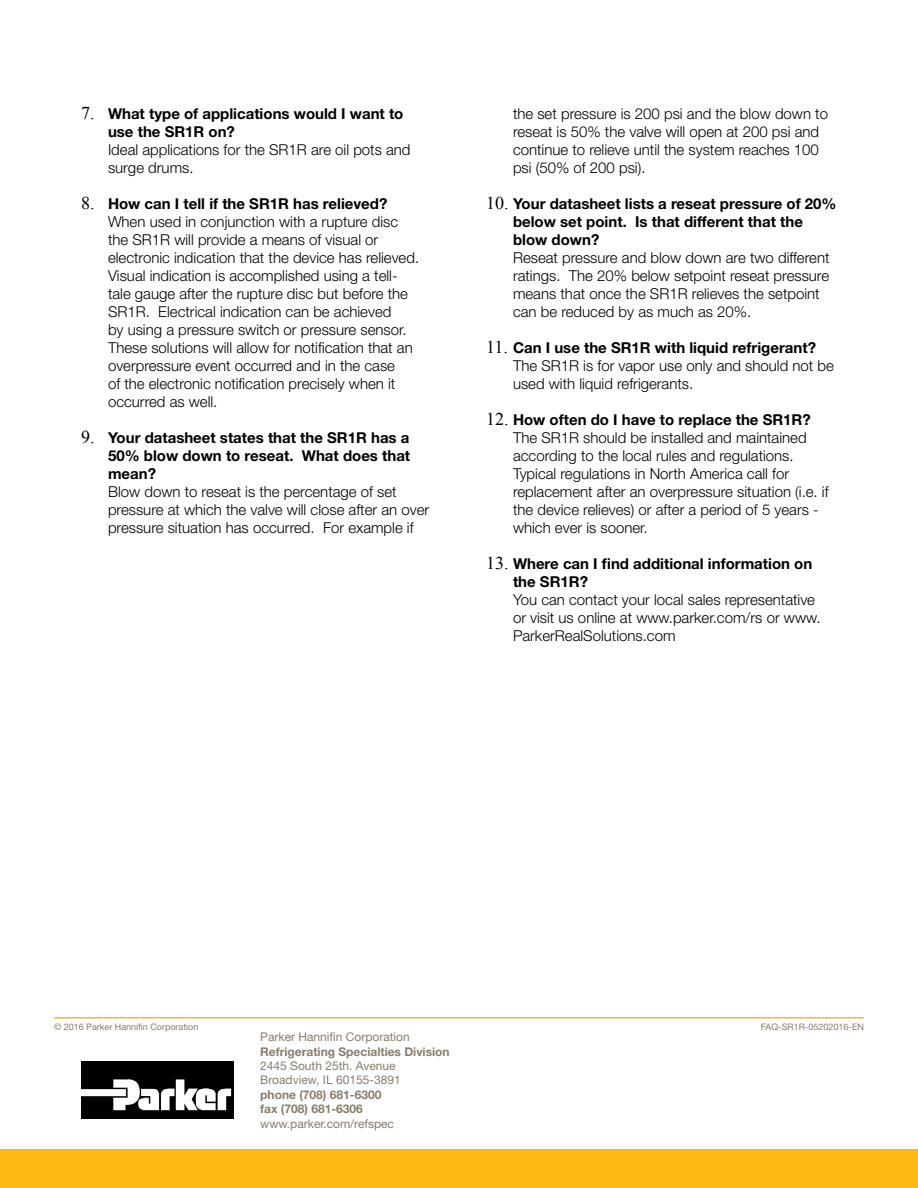
<style>
.page{position:relative;width:918px;height:1188px;background:#fff}
.page>*{position:absolute;margin:0;border:0;box-sizing:border-box;transform-origin:0 0}
.t1{font:300 15px/18px "Helvetica Neue LT Std";color:#000}
.t2{font:700 15px/18px "Helvetica Neue LT Std";color:#000}
.t3{font:12px/14.4px "Helvetica Neue LT Std";color:#887d6e}
.t4{font:700 12px/14.4px "Helvetica Neue LT Std";color:#887d6e}
.t5{font:9px "Helvetica Neue LT Std";color:#887d6e}
.s1{font-family:"Times New Roman";font-weight:400;font-size:18px}
.s2{font-weight:700}
</style>
<div class="page">
<hr style="left:54px;top:1017px;width:810px;height:2px;background:#fdb913">
<img style="left:81px;top:1062px;width:152px;height:57px">
<div style="left:0;top:1150px;width:918px;height:38px;background:#fdb913"></div>
<p class="t2" style="left:108px;top:104px;width:297px;text-indent:-27px"><span class="s1">7.</span> What type of applications would I want to use the SR1R on?</p>
<p class="t1" style="left:108px;top:140px;width:304px">Ideal applications for the SR1R are oil pots and surge drums.</p>
<p class="t1" style="left:108px;top:194px;width:313px;text-indent:-27px"><span class="s1">8.</span> <span class="s2">How can I tell if the SR1R has relieved?<br></span>When used in conjunction with a rupture disc the SR1R will provide a means of visual or electronic indication that the device has relieved.<br>Visual indication is accomplished using a tell&shy;tale gauge after the rupture disc but before the SR1R. Electrical indication can be achieved<br>by using a pressure switch or pressure sensor.<br>These solutions will allow for notification that an overpressure event occurred and in the case<br>of the electronic notification precisely when it occurred as well.</p>
<p class="t2" style="left:108px;top:428px;width:304px;text-align:justify;text-indent:-27px"><span class="s1">9.</span> Your datasheet states that the SR1R has a 50% blow down to reseat. What does that mean?</p>
<p class="t1" style="left:108px;top:482px;width:323px">Blow down to reseat is the percentage of set pressure at which the valve will close after an over pressure situation has occurred. For example if</p>
<p class="t1" style="left:513px;top:104px;width:317px">the set pressure is 200 psi and the blow down to reseat is 50% the valve will open at 200 psi and continue to relieve until the system reaches 100 psi (50% of 200 psi).</p>
<p class="t2" style="left:513px;top:194px;width:325px;text-indent:-27px"><span class="s1">10.</span> Your datasheet lists a reseat pressure of 20% below set point. Is that different that the blow down?</p>
<p class="t1" style="left:513px;top:248px;width:318px">Reseat pressure and blow down are two different ratings. The 20% below setpoint reseat pressure means that once the SR1R relieves the setpoint can be reduced by as much as 20%.</p>
<p class="t1" style="left:513px;top:338px;width:322px;text-indent:-27px"><span class="s1">11.</span> <span class="s2">Can I use the SR1R with liquid refrigerant?<br></span>The SR1R is for vapor use only and should not be used with liquid refrigerants.</p>
<p class="t1" style="left:513px;top:410px;width:317px;text-indent:-27px"><span class="s1">12.</span> <span class="s2">How often do I have to replace the SR1R?<br></span>The SR1R should be installed and maintained according to the local rules and regulations.<br>Typical regulations in North America call for replacement after an overpressure situation (i.e. if the device relieves) or after a period of 5 years - which ever is sooner.</p>
<p class="t2" style="left:513px;top:554px;width:301px;text-indent:-27px"><span class="s1">13.</span> Where can I find additional information on the SR1R?</p>
<p class="t1" style="left:513px;top:590px;width:309px">You can contact your local sales representative or visit us online at www.parker.com/rs or www.<br>ParkerRealSolutions.com</p>
<p class="t5" style="left:54px;top:1022px;width:146px">© 2016 Parker Hannifin Corporation</p>
<p class="t3" style="left:260px;top:1030px;width:151px">Parker Hannifin Corporation</p>
<p class="t4" style="left:260px;top:1044px;width:191px">Refrigerating Specialties Division</p>
<p class="t3" style="left:260px;top:1058px;width:142px">2445 South 25th. Avenue<br>Broadview, IL 60155-3891</p>
<p class="t4" style="left:260px;top:1087px;width:123px">phone (708) 681-6300 fax (708) 681-6306</p>
<p class="t3" style="left:260px;top:1116px;width:135px">www.parker.com/refspec</p>
<p class="t5" style="left:761px;top:1022px;width:105px">FAQ-SR1R-05202016-EN</p>
</div>
